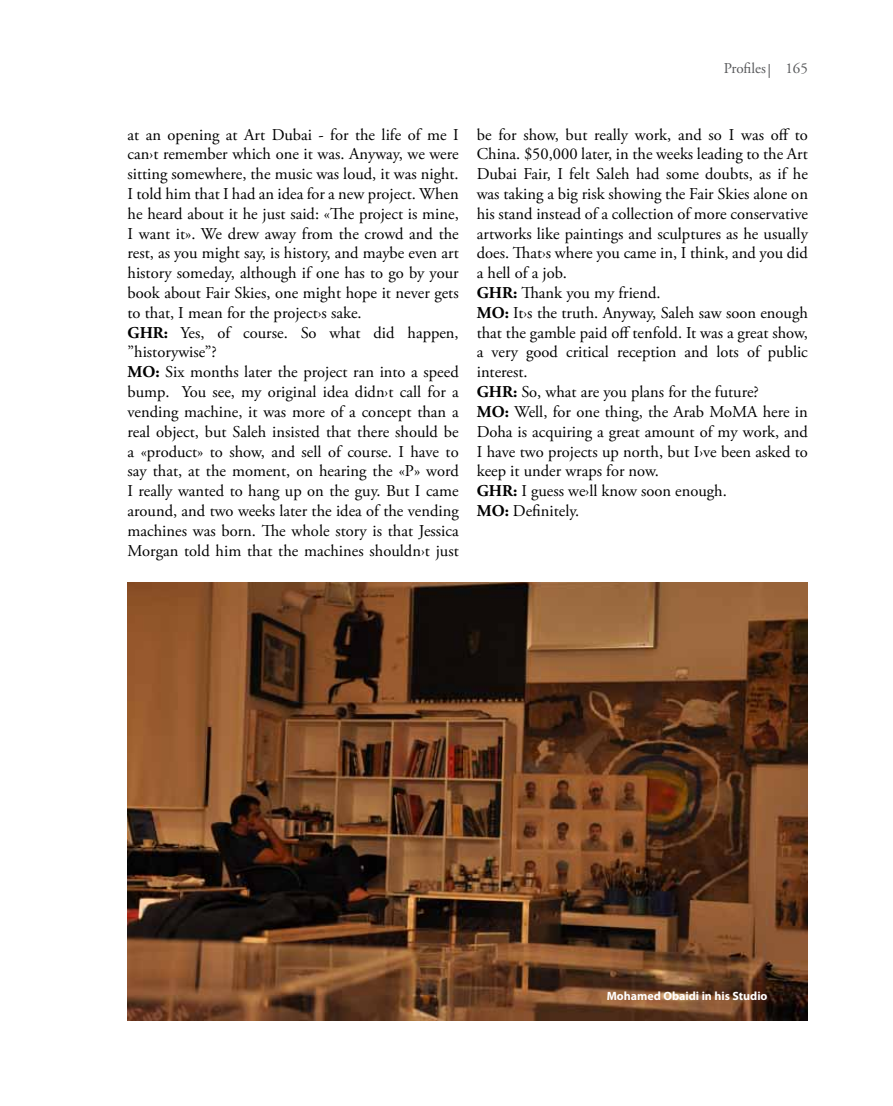
<style>
.page{position:relative;width:893px;height:1106px;background:#fff}
.page>*{position:absolute;margin:0;border:0;box-sizing:border-box;transform-origin:0 0}
.t1{font:16.5px/19.8px "Adobe Garamond Pro";color:#000}
.t2{font:15px "Adobe Garamond Pro";color:#58595b}
.t3{font:700 12px "Myriad Pro";color:#fff}
.s1{font-weight:700}
</style>
<div class="page">
<svg style="left:769px;top:64px;width:1px;height:14px"></svg>
<img style="left:128px;top:582px;width:680px;height:438px">
<p class="t2" style="left:724px;top:60px;width:44px">Profiles</p>
<p class="t2" style="left:785px;top:60px;width:24px">165</p>
<p class="t1" style="left:128px;top:125px;width:333px">at an opening at Art Dubai - for the life of me I can›t remember which one it was. Anyway, we were sitting somewhere, the music was loud, it was night.<br>I told him that I had an idea for a new project. When he heard about it he just said: «The project is mine, I want it». We drew away from the crowd and the rest, as you might say, is history, and maybe even art history someday, although if one has to go by your book about Fair Skies, one might hope it never gets to that, I mean for the project›s sake.<br><span class="s1">GHR:</span> Yes, of course. So what did happen, ”historywise”?<br><span class="s1">MO:</span> Six months later the project ran into a speed bump. You see, my original idea didn›t call for a vending machine, it was more of a concept than a real object, but Saleh insisted that there should be a «product» to show, and sell of course. I have to say that, at the moment, on hearing the «P» word I really wanted to hang up on the guy. But I came around, and two weeks later the idea of the vending machines was born. The whole story is that Jessica Morgan told him that the machines shouldn›t just</p>
<p class="t1" style="left:477px;top:125px;width:333px">be for show, but really work, and so I was off to China. $50,000 later, in the weeks leading to the Art Dubai Fair, I felt Saleh had some doubts, as if he was taking a big risk showing the Fair Skies alone on his stand instead of a collection of more conservative artworks like paintings and sculptures as he usually does. That›s where you came in, I think, and you did a hell of a job.<br><span class="s1">GHR:</span> Thank you my friend.<br><span class="s1">MO:</span> It›s the truth. Anyway, Saleh saw soon enough that the gamble paid off tenfold. It was a great show, a very good critical reception and lots of public interest.<br><span class="s1">GHR:</span> So, what are you plans for the future?<br><span class="s1">MO:</span> Well, for one thing, the Arab MoMA here in Doha is acquiring a great amount of my work, and I have two projects up north, but I›ve been asked to keep it under wraps for now.<br><span class="s1">GHR:</span> I guess we›ll know soon enough.<br><span class="s1">MO:</span> Definitely.</p>
<p class="t3" style="left:607px;top:988px;width:162px">Mohamed Obaidi in his Studio</p>
</div>
